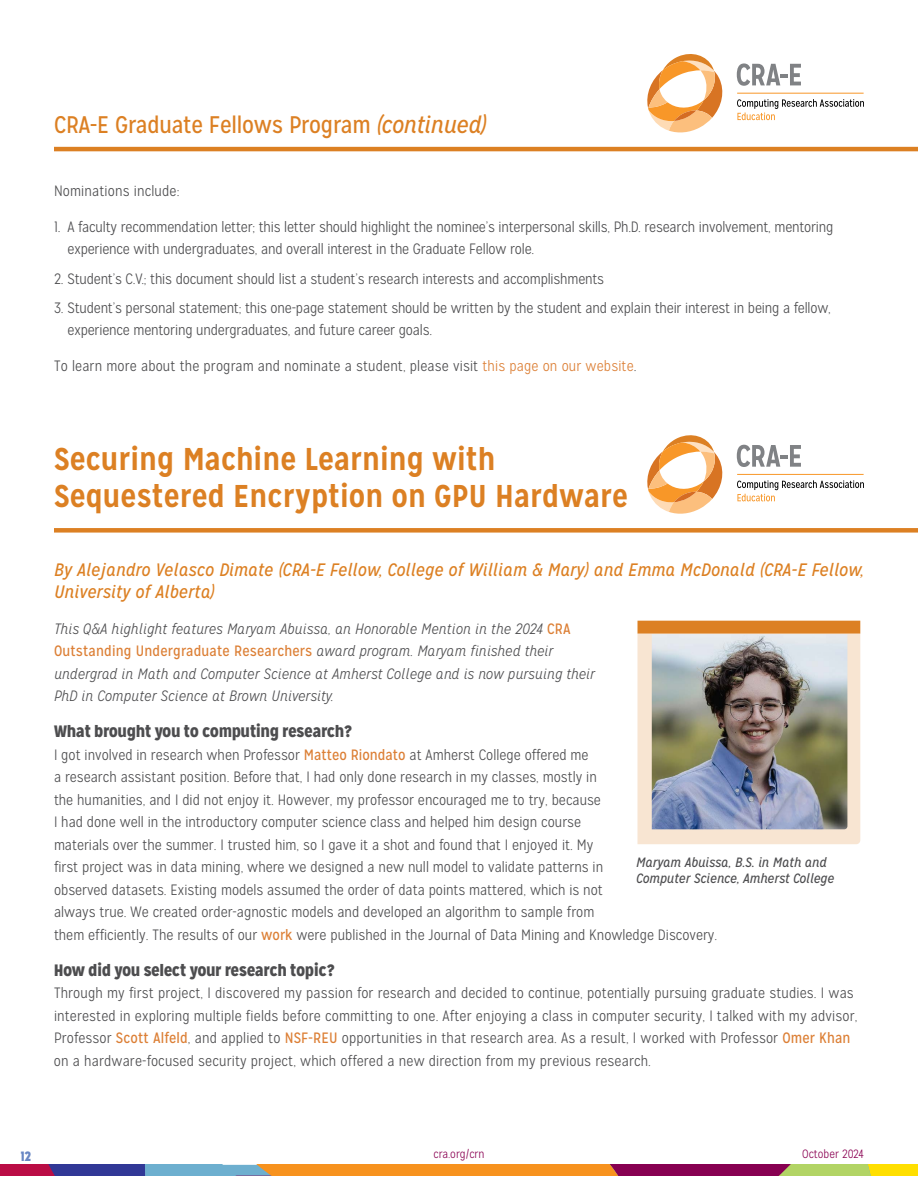
<style>
.page{position:relative;width:918px;height:1188px;background:#fff}
.page>*{position:absolute;margin:0;border:0;box-sizing:border-box;transform-origin:0 0}
.t1{font:700 31.5px/37.5px "Mission Gothic";color:#dc8023}
.t2{font:24px "Mission Gothic";letter-spacing:-.01em;color:#dc8023}
.t3{font:italic 18px/21.6px "Mission Gothic";letter-spacing:.01em;color:#dc8023}
.t4{font:900 16.5px "Mission Gothic";letter-spacing:.01em;color:#4d4d4f}
.t5{font:300 15px/22.5px "Mission Gothic";color:#4d4d4f}
.t6{font:italic 300 15px/22.5px "Mission Gothic";letter-spacing:.01em;color:#4d4d4f}
.t7{font:italic 13.5px/16.5px "Mission Gothic";color:#4d4d4f}
.t8{font:900 13.5px "Mission Gothic";color:#6987c4}
.t9{font:300 12px "Mission Gothic";color:#8a0052}
.s1{font-style:italic}
.s2{color:#dc7f35}
.s3{font-weight:400;font-style:normal;color:#dc7f35}
.s4{font-weight:400;color:#dc7f35}
</style>
<div class="page">
<svg style="left:0;top:1165px;width:918px;height:11px;background:#b27351"></svg>
<svg style="left:647px;top:54px;width:76px;height:79px"></svg>
<svg style="left:737px;top:99px;width:127px;height:21px"></svg>
<svg style="left:737px;top:63px;width:64px;height:23px"></svg>
<hr style="left:737px;top:93px;width:127px;height:1px;background:#f89728">
<hr style="left:54px;top:147px;width:864px;height:4px;background:#dc8023">
<svg style="left:647px;top:435px;width:76px;height:79px"></svg>
<svg style="left:737px;top:480px;width:127px;height:21px"></svg>
<svg style="left:737px;top:445px;width:64px;height:22px"></svg>
<hr style="left:737px;top:474px;width:127px;height:1px;background:#f89728">
<div style="left:54px;top:528px;width:864px;height:5px;background:#dc8023"></div>
<div style="left:638px;top:634px;width:222px;height:210px;background:#f8e5d2"></div>
<div style="left:638px;top:621px;width:222px;height:13px;background:#dc8023"></div>
<img style="left:652px;top:634px;width:195px;height:195px">
<h2 class="t2" style="left:54px;top:110px;width:434px">CRA-E Graduate Fellows Program <span class="s1">(continued)</span></h2>
<p class="t5" style="left:54px;top:180px;width:127px">Nominations include:</p>
<p class="t5" style="left:68px;top:216px;width:768px;text-indent:-14px">1. A faculty recommendation letter; this letter should highlight the nominee’s interpersonal skills, Ph.D. research involvement, mentoring experience with undergraduates, and overall interest in the Graduate Fellow role.</p>
<p class="t5" style="left:54px;top:267px;width:552px">2. Student’s C.V.; this document should list a student’s research interests and accomplishments</p>
<p class="t5" style="left:68px;top:297px;width:765px;text-indent:-14px">3. Student’s personal statement; this one-page statement should be written by the student and explain their interest in being a fellow, experience mentoring undergraduates, and future career goals.</p>
<p class="t5" style="left:54px;top:355px;width:584px">To learn more about the program and nominate a student, please visit <span class="s2">this page on our website</span>.</p>
<h1 class="t1" style="left:54px;top:440px;width:576px">Securing Machine Learning with<br>Sequestered Encryption on GPU Hardware</h1>
<p class="t3" style="left:54px;top:559px;width:812px">By Alejandro Velasco Dimate (CRA-E Fellow, College of William &amp; Mary) and Emma McDonald (CRA-E Fellow,<br>University of Alberta)</p>
<p class="t6" style="left:54px;top:618px;width:542px">This Q&amp;A highlight features Maryam Abuissa, an Honorable Mention in the 2024 <span class="s3">CRA Outstanding Undergraduate Researchers</span> award program. Maryam finished their undergrad in Math and Computer Science at Amherst College and is now pursuing their PhD in Computer Science at Brown University.</p>
<p class="t4" style="left:54px;top:721px;width:299px">What brought you to computing research?</p>
<p class="t5" style="left:54px;top:744px;width:665px">I got involved in research when Professor <span class="s4">Matteo Riondato</span> at Amherst College offered me<br>a research assistant position. Before that, I had only done research in my classes, mostly in<br>the humanities, and I did not enjoy it. However, my professor encouraged me to try, because<br>I had done well in the introductory computer science class and helped him design course<br>materials over the summer. I trusted him, so I gave it a shot and found that I enjoyed it. My<br>first project was in data mining, where we designed a new null model to validate patterns in<br>observed datasets. Existing models assumed the order of data points mattered, which is not<br>always true. We created order-agnostic models and developed an algorithm to sample from<br>them efficiently. The results of our <span class="s4">work</span> were published in the Journal of Data Mining and Knowledge Discovery.</p>
<p class="t4" style="left:54px;top:959px;width:282px">How did you select your research topic?</p>
<p class="t5" style="left:54px;top:982px;width:805px">Through my first project, I discovered my passion for research and decided to continue, potentially pursuing graduate studies. I was interested in exploring multiple fields before committing to one. After enjoying a class in computer security, I talked with my advisor, Professor <span class="s4">Scott Alfeld</span>, and applied to <span class="s4">NSF-REU</span> opportunities in that research area. As a result, I worked with Professor <span class="s4">Omer Khan </span>on a hardware-focused security project, which offered a new direction from my previous research.</p>
<p class="t7" style="left:636px;top:854px;width:199px">Maryam Abuissa, B.S. in Math and<br>Computer Science, Amherst College</p>
<p class="t8" style="left:21px;top:1147px;width:12px">12</p>
<p class="t9" style="left:433px;top:1147px;width:53px">cra.org/crn</p>
<p class="t9" style="left:802px;top:1147px;width:63px">October 2024</p>
</div>
